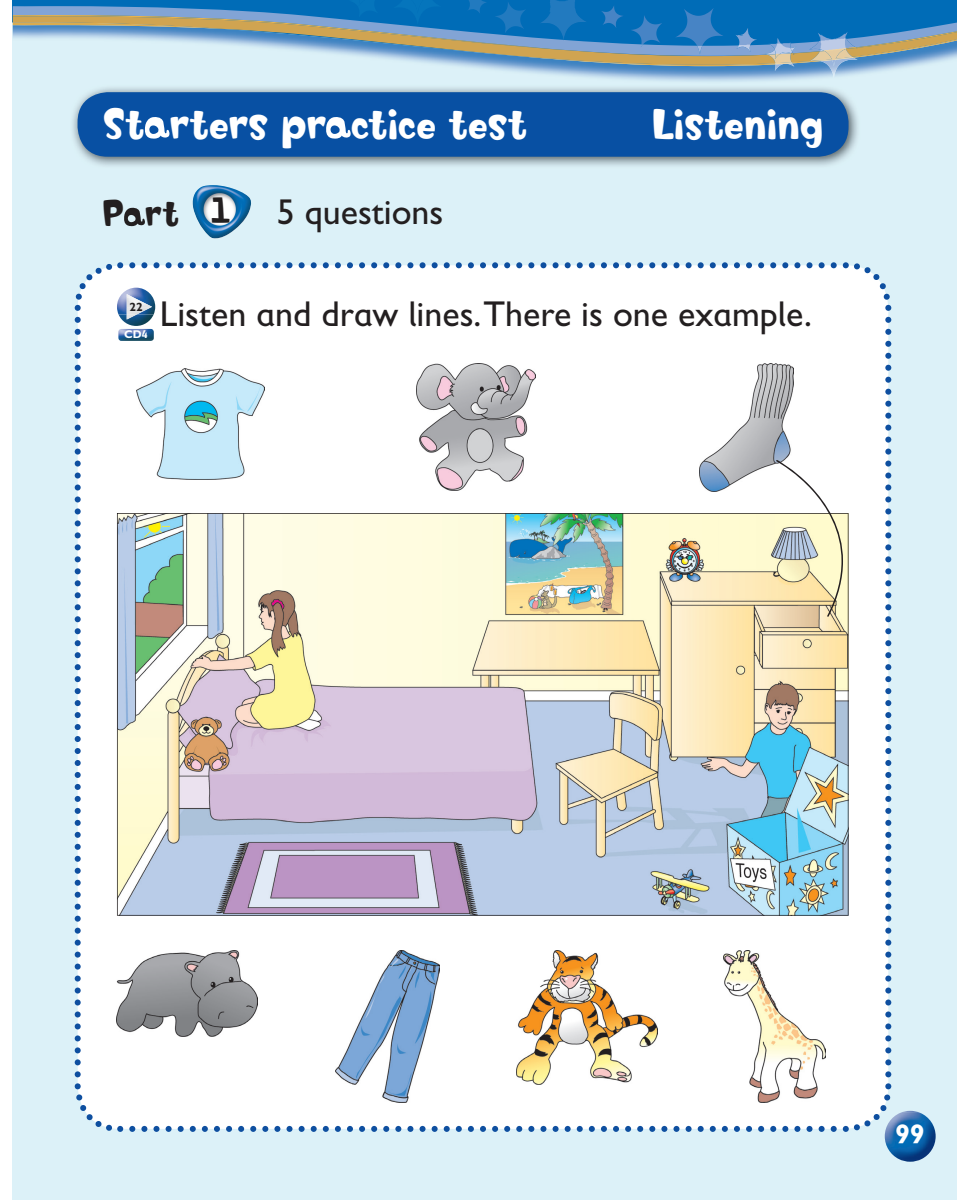
<style>
.page{position:relative;width:957px;height:1200px;background:#fff}
.page>*{position:absolute;margin:0;border:0;box-sizing:border-box;transform-origin:0 0}
.t1{font:42px "Softie";letter-spacing:-.015em;color:#fff}
.t2{font:36px "Gill Sans Infant Std";color:#231f20}
.t3{font:36px "Softie";color:#231f20}
.t4{font:700 27px "Gill Sans Infant Std";color:#fff}
.t5{font:700 12px "Gill Sans Infant Std";color:#231f20}
.t6{font:700 11.25px "Gill Sans Infant Std";color:#fff}
.s1{font-family:"Roger"}
</style>
<div class="page">
<div style="left:13px;top:0;width:944px;height:1199px;background:#dcf1f8"></div>
<svg style="left:450px;top:65px;width:478px;height:8px"></svg>
<img style="left:437px;top:65px;width:383px;height:1px">
<img style="left:820px;top:65px;width:37px;height:13px">
<img style="left:775px;top:65px;width:19px;height:6px">
<svg style="left:13px;top:0;width:944px;height:65px;background:#6699b9"></svg>
<img style="left:903px;top:1110px;width:15px;height:2px">
<img style="left:898px;top:1158px;width:23px;height:3px">
<img style="left:884px;top:1112px;width:51px;height:46px">
<div style="left:75px;top:262px;width:816px;height:869px;background:#fff"></div>
<img style="left:72px;top:87px;width:786px;height:79px">
<div style="left:78px;top:92px;width:770px;height:65px;background:#0850a3;border-radius:30px"></div>
<svg style="left:145px;top:117px;width:24px;height:22px"></svg>
<svg style="left:326px;top:117px;width:25px;height:22px"></svg>
<img style="left:118px;top:329px;width:36px;height:12px">
<img style="left:119px;top:314px;width:35px;height:12px">
<img style="left:117px;top:287px;width:38px;height:27px">
<svg style="left:127px;top:294px;width:7px;height:4px"></svg>
<svg style="left:127px;top:314px;width:9px;height:5px"></svg>
<img style="left:127px;top:298px;width:25px;height:16px">
<svg style="left:117px;top:513px;width:731px;height:402px;background:#d0d1cc"></svg>
<img style="left:117px;top:950px;width:141px;height:86px">
<img style="left:335px;top:950px;width:105px;height:151px">
<img style="left:517px;top:950px;width:140px;height:133px">
<img style="left:724px;top:950px;width:101px;height:151px">
<img style="left:137px;top:369px;width:127px;height:110px">
<img style="left:416px;top:363px;width:119px;height:127px">
<img style="left:699px;top:363px;width:94px;height:128px">
<svg style="left:776px;top:460px;width:67px;height:156px;background:#e7e2cb"></svg>
<svg style="left:124px;top:207px;width:21px;height:19px"></svg>
<img style="left:192px;top:185px;width:59px;height:54px">
<img style="left:539px;top:0;width:18px;height:27px">
<img style="left:735px;top:17px;width:13px;height:23px">
<img style="left:411px;top:0;width:76px;height:14px">
<p class="t1" style="left:102px;top:97px;width:427px">St rters pr ctice test</p>
<p class="t1" style="left:651px;top:97px;width:174px">Listening</p>
<p class="t3" style="left:102px;top:190px;width:130px">Prt <span class="s1">1</span></p>
<p class="t2" style="left:277px;top:191px;width:168px">5 questions</p>
<p class="t5" style="left:129px;top:300px;width:15px">22</p>
<p class="t6" style="left:124px;top:327px;width:25px">CD4</p>
<p class="t2" style="left:160px;top:293px;width:654px">Listen and draw lines.There is one example.</p>
<p class="t4" style="left:895px;top:1117px;width:31px">99</p>
</div>
